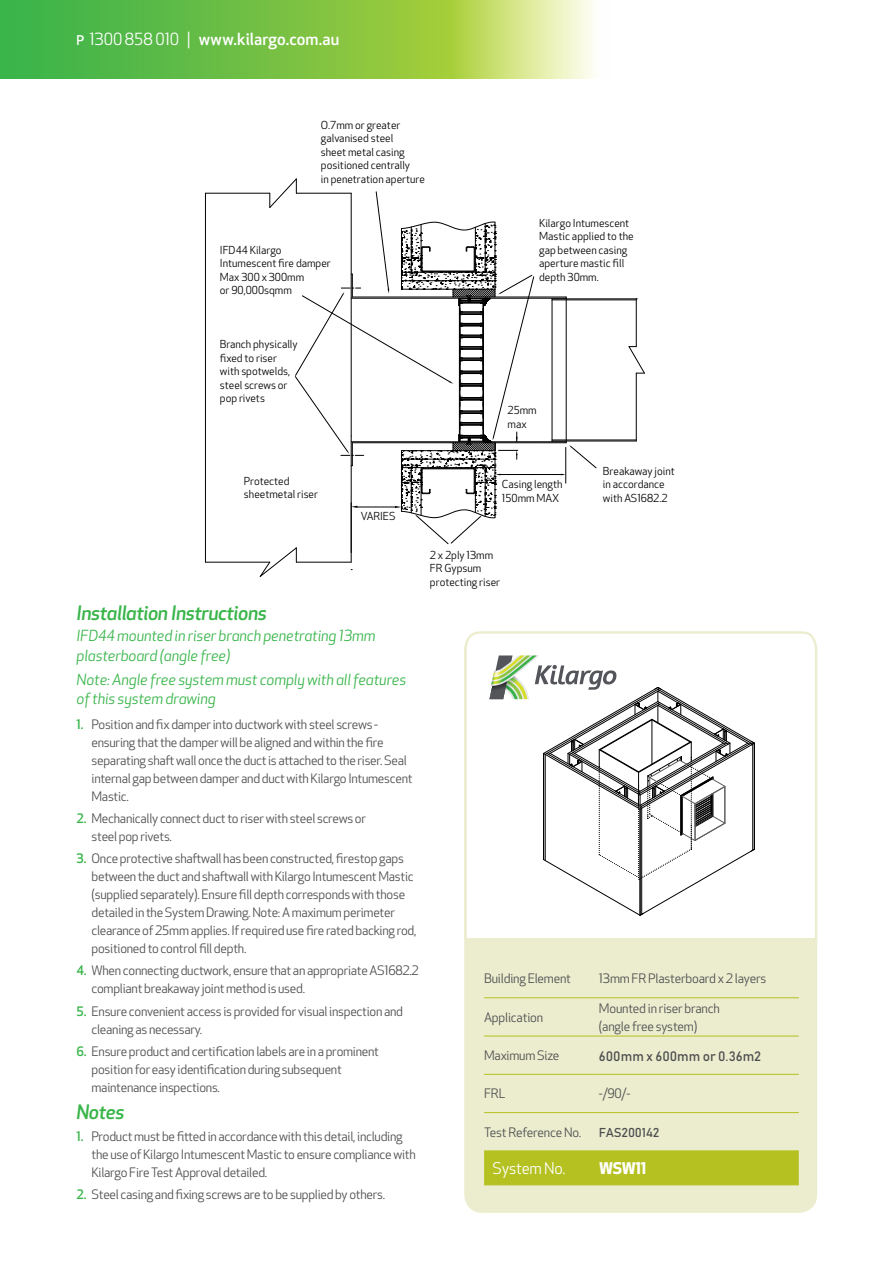
<style>
.page{position:relative;width:893px;height:1263px;background:#fff}
.page>*{position:absolute;margin:0;border:0;box-sizing:border-box;transform-origin:0 0}
.t1{font:italic 500 19.5px "Apex New";letter-spacing:-.02em;color:#39b54a}
.t2{font:500 16.35px "Apex New";letter-spacing:.005em;color:#fff}
.t3{font:15.75px "Apex New";letter-spacing:-.015em;color:#fff}
.t4{font:700 15.75px "Apex New";letter-spacing:-.015em;color:#fff}
.t5{font:italic 15px/19.5px "Apex New";letter-spacing:-.01em;color:#39b54a}
.t6{font:13.5px "Bahnschrift";color:#4d4d4f}
.t7{font:12.75px/18px "Apex New";letter-spacing:-.02em;color:#4d4d4f}
.t8{font:12.75px "Bahnschrift";letter-spacing:-.015em;color:#4d4d4f}
.t9{font:10.8px/13.5px "Apex New";color:#000}
.s1{font-size:13.2px}
.s2{font-weight:400}
.s3{font-weight:500;color:#39b54a}
</style>
<div class="page">
<div style="left:466px;top:633px;width:350px;height:578px;background:#ebedce;border-radius:17px"></div>
<svg style="left:464px;top:631px;width:354px;height:310px;background:#fdfdfa"></svg>
<svg style="left:0;top:0;width:594px;height:79px;background:#84c855"></svg>
<div style="left:484px;top:1151px;width:315px;height:33px;background:#b5c121"></div>
<hr style="left:484px;top:997px;width:115px;height:1px;background:#b5c121">
<hr style="left:484px;top:1036px;width:115px;height:1px;background:#b5c121">
<hr style="left:484px;top:1074px;width:115px;height:1px;background:#b5c121">
<hr style="left:484px;top:1112px;width:115px;height:1px;background:#b5c121">
<hr style="left:484px;top:1150px;width:115px;height:1px;background:#b5c121">
<hr style="left:484px;top:1184px;width:115px;height:1px;background:#b5c121">
<hr style="left:599px;top:997px;width:200px;height:1px;background:#b5c121">
<hr style="left:599px;top:1036px;width:200px;height:1px;background:#b5c121">
<hr style="left:599px;top:1074px;width:200px;height:1px;background:#b5c121">
<hr style="left:599px;top:1112px;width:200px;height:1px;background:#b5c121">
<hr style="left:599px;top:1151px;width:1px;height:34px;background:#b5c121">
<hr style="left:599px;top:1150px;width:200px;height:1px;background:#b5c121">
<hr style="left:599px;top:1184px;width:200px;height:1px;background:#b5c121">
<hr style="left:552px;top:440px;width:84px;height:1px;background:#000">
<hr style="left:552px;top:300px;width:84px;height:1px;background:#000">
<hr style="left:552px;top:299px;width:84px;height:1px;background:#000">
<hr style="left:552px;top:441px;width:84px;height:1px;background:#000">
<hr style="left:205px;top:562px;width:65px;height:1px;background:#000">
<svg style="left:629px;top:346px;width:16px;height:28px"></svg>
<hr style="left:636px;top:373px;width:1px;height:68px;background:#000">
<hr style="left:636px;top:299px;width:1px;height:48px;background:#000">
<hr style="left:205px;top:193px;width:1px;height:369px;background:#000">
<hr style="left:205px;top:193px;width:65px;height:1px;background:#000">
<svg style="left:260px;top:179px;width:336px;height:398px"></svg>
<hr style="left:754px;top:743px;width:1px;height:106px;background:#000">
<svg style="left:489px;top:655px;width:265px;height:260px;background:#e7e8e7"></svg>
<p class="t2" style="left:77px;top:29px;width:264px"><span class="s1">P</span> <span class="s2">1300 858 010 |</span> www.kilargo.com.au</p>
<p class="t9" style="left:321px;top:118px;width:106px">O.7mm or greater galvanised steel<br>sheet metal casing positioned centrally<br>in penetration aperture</p>
<p class="t9" style="left:220px;top:243px;width:112px">IFD44 Kilargo<br>Intumescent fire damper<br>Max 300 x 300mm<br>or 90,000sqmm</p>
<p class="t9" style="left:220px;top:338px;width:79px">Branch physically fixed to riser with spotwelds, steel screws or pop rivets</p>
<p class="t9" style="left:244px;top:474px;width:76px">Protected sheetmetal riser</p>
<p class="t9" style="left:361px;top:509px;width:36px">VARIES</p>
<p class="t9" style="left:539px;top:216px;width:96px">Kilargo Intumescent<br>Mastic applied to the gap between casing aperture mastic fill depth 30mm.</p>
<p class="t9" style="left:507px;top:403px;width:31px">25mm max</p>
<p class="t9" style="left:502px;top:477px;width:62px">Casing length<br>150mm MAX</p>
<p class="t9" style="left:603px;top:464px;width:73px">Breakaway joint in accordance with AS1682.2</p>
<h1 class="t1" style="left:77px;top:600px;width:192px">Installation Instructions</h1>
<p class="t5" style="left:77px;top:626px;width:300px">IFD44 mounted in riser branch penetrating 13mm plasterboard (angle free)</p>
<p class="t5" style="left:77px;top:669px;width:331px">Note: Angle free system must comply with all features of this system drawing</p>
<p class="t7" style="left:92px;top:715px;width:323px;text-indent:-15px"><span class="s3">1.</span> Position and fix damper into ductwork with steel screws - ensuring that the damper will be aligned and within the fire separating shaft wall once the duct is attached to the riser. Seal internal gap between damper and duct with Kilargo Intumescent Mastic.</p>
<p class="t7" style="left:92px;top:809px;width:276px;text-indent:-15px"><span class="s3">2.</span> Mechanically connect duct to riser with steel screws or steel pop rivets.</p>
<p class="t7" style="left:92px;top:849px;width:326px;text-indent:-15px"><span class="s3">3.</span> Once protective shaftwall has been constructed, firestop gaps between the duct and shaftwall with Kilargo Intumescent Mastic (supplied separately). Ensure fill depth corresponds with those detailed in the System Drawing. Note: A maximum perimeter clearance of 25mm applies. If required use fire rated backing rod, positioned to control fill depth.</p>
<p class="t7" style="left:92px;top:962px;width:329px;text-indent:-15px"><span class="s3">4.</span> When connecting ductwork, ensure that an appropriate AS1682.2 compliant breakaway joint method is used.</p>
<p class="t7" style="left:92px;top:1002px;width:313px;text-indent:-15px"><span class="s3">5.</span> Ensure convenient access is provided for visual inspection and cleaning as necessary.</p>
<p class="t7" style="left:92px;top:1042px;width:289px;text-indent:-15px"><span class="s3">6.</span> Ensure product and certification labels are in a prominent position for easy identification during subsequent maintenance inspections.</p>
<h1 class="t1" style="left:77px;top:1098px;width:49px">Notes</h1>
<p class="t7" style="left:92px;top:1127px;width:326px;text-indent:-15px"><span class="s3">1.</span> Product must be fitted in accordance with this detail, including the use of Kilargo Intumescent Mastic to ensure compliance with<br>Kilargo Fire Test Approval detailed.</p>
<p class="t7" style="left:77px;top:1185px;width:310px"><span class="s3">2.</span> Steel casing and fixing screws are to be supplied by others.</p>
<p class="t9" style="left:430px;top:548px;width:72px">2 x 2ply 13mm<br>FR Gypsum protecting riser</p>
<p class="t7" style="left:484px;top:970px;width:88px">Building Element</p>
<p class="t7" style="left:599px;top:970px;width:169px">13mm FR Plasterboard x 2 layers</p>
<p class="t7" style="left:484px;top:1008px;width:61px">Application</p>
<p class="t7" style="left:599px;top:999px;width:122px">Mounted in riser branch (angle free system)</p>
<p class="t7" style="left:484px;top:1046px;width:77px">Maximum Size</p>
<p class="t7" style="left:484px;top:1084px;width:23px">FRL</p>
<p class="t7" style="left:599px;top:1084px;width:33px">-/90/-</p>
<p class="t7" style="left:484px;top:1123px;width:99px">Test Reference No.</p>
<p class="t3" style="left:493px;top:1158px;width:74px">System No.</p>
<p class="t4" style="left:599px;top:1156px;width:49px">WSW11</p>
<p class="t6" style="left:599px;top:1047px;width:164px">600mm x 600mm or 0.36m2</p>
<p class="t8" style="left:599px;top:1124px;width:62px">FAS200142</p>
</div>
